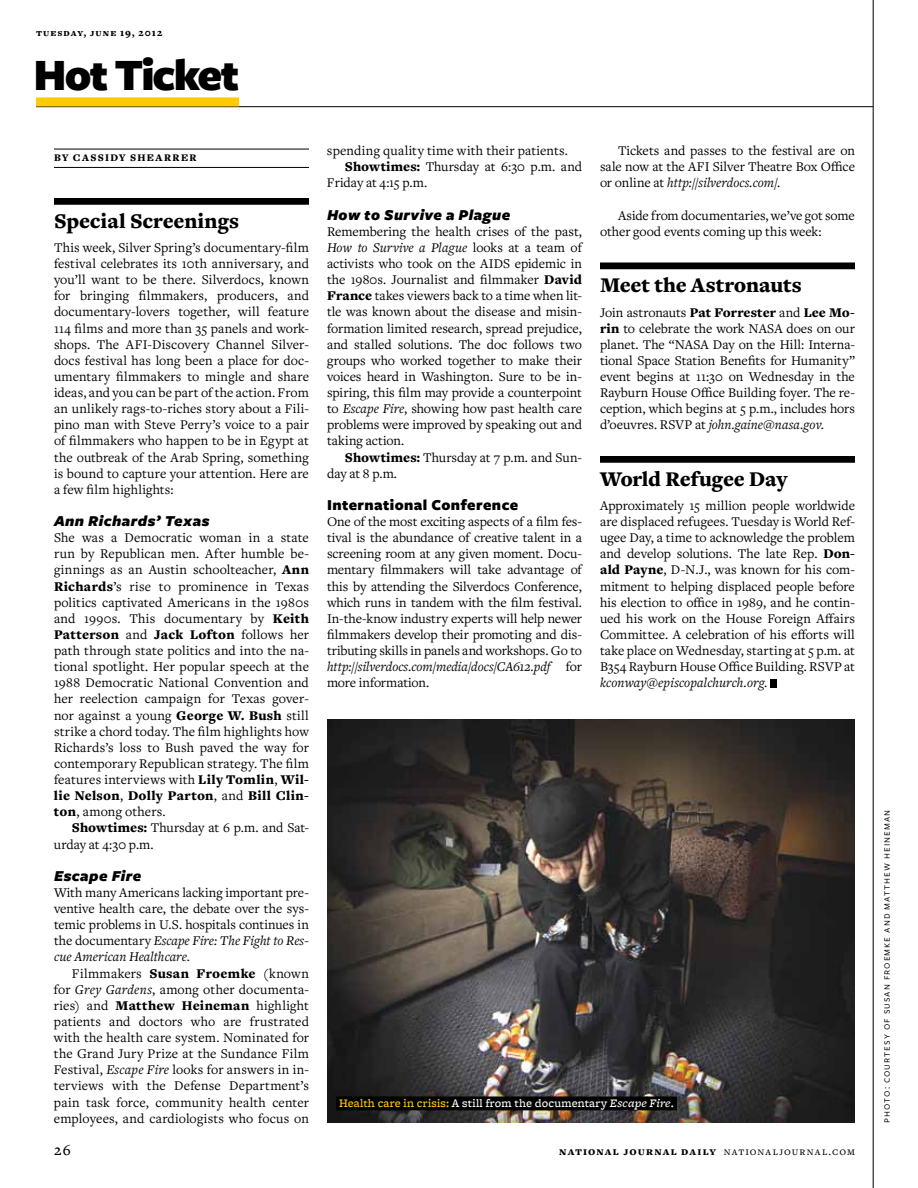
<style>
.page{position:relative;width:918px;height:1188px;background:#fff}
.page>*{position:absolute;margin:0;border:0;box-sizing:border-box;transform-origin:0 0}
.t1{font:900 46.5px "Freight Sans Pro";letter-spacing:-.04em;color:#000}
.t2{font:900 21.75px "Freight Text Pro";letter-spacing:-.005em;color:#000}
.t3{font:italic 900 15.75px "Freight Sans Pro";letter-spacing:.03em;color:#000}
.t4{font:900 15.75px "Freight Sans Pro";letter-spacing:.025em;color:#000}
.t5{font:500 15.75px "Freight Text Pro";color:#000}
.t6{font:13.8px/16px "Freight Text Pro";color:#000;text-align:justify}
.t7{font:500 12px "Freight Micro Pro";letter-spacing:.015em;color:#fff}
.t8{font:900 12px "Freight Text Pro";letter-spacing:.09em;color:#000}
.t9{font:11.25px "Freight Sans Pro";letter-spacing:.09em;color:#000}
.t10{font:900 10.5px "Freight Text Pro";letter-spacing:.105em;color:#000}
.t11{font:900 10.5px "Freight Text Pro";letter-spacing:.13em;color:#000}
.s1{font-weight:900}
.s2{font-style:italic}
.s3{color:#ffcb05}
.s4{font-weight:400}
</style>
<div class="page">
<hr style="left:36px;top:106px;width:837px;height:1px;background:#000">
<hr style="left:873px;top:0;width:1px;height:1188px;background:#000">
<div style="left:36px;top:97px;width:203px;height:9px;background:#ffcb05"></div>
<div style="left:600px;top:262px;width:255px;height:7px;background:#000"></div>
<div style="left:600px;top:456px;width:255px;height:7px;background:#000"></div>
<div style="left:770px;top:679px;width:7px;height:8px;background:#000"></div>
<hr style="left:54px;top:149px;width:255px;height:1px;background:#000">
<hr style="left:54px;top:167px;width:255px;height:1px;background:#000">
<div style="left:54px;top:198px;width:255px;height:7px;background:#000"></div>
<img style="left:327px;top:720px;width:528px;height:403px">
<div style="left:336px;top:1096px;width:341px;height:14px;background:#000"></div>
<p class="t10" style="left:36px;top:26px;width:128px">Tuesday, June 19, 2012</p>
<h1 class="t1" style="left:33px;top:42px;width:207px">Hot Ticket</h1>
<p class="t11" style="left:54px;top:151px;width:111px">By Cassidy Shearr</p>
<p class="t10" style="left:181px;top:151px;width:15px">er</p>
<h2 class="t2" style="left:54px;top:206px;width:187px">Special Screenings</h2>
<p class="t6" style="left:54px;top:239px;width:257px">This week, Silver Spring’s documentary-film festival celebrates its 10th anniversary, and you’ll want to be there. Silverdocs, known for bringing filmmakers, producers, and documentary-lovers together, will feature 114 films and more than 35 panels and work&shy;shops. The AFI-Discovery Channel Silver&shy;docs festival has long been a place for doc&shy;umentary filmmakers to mingle and share ideas, and you can be part of the action. From an unlikely rags-to-riches story about a Fili&shy;pino man with Steve Perry’s voice to a pair of filmmakers who happen to be in Egypt at the outbreak of the Arab Spring, something is bound to capture your attention. Here are a few film highlights:</p>
<p class="t3" style="left:54px;top:510px;width:157px">Ann Richards’ Texas</p>
<p class="t6" style="left:54px;top:529px;width:257px">She was a Democratic woman in a state run by Republican men. After humble be&shy;ginnings as an Austin schoolteacher, <span class="s1">Ann Richards</span>’s rise to prominence in Texas politics captivated Americans in the 1980s and 1990s. This documentary by <span class="s1">Keith Patterson</span> and <span class="s1">Jack Lofton</span> follows her path through state politics and into the na&shy;tional spotlight. Her popular speech at the 1988 Democratic National Convention and her reelection campaign for Texas gover&shy;nor against a young <span class="s1">George W. Bush</span> still strike a chord today. The film highlights how Richards’s loss to Bush paved the way for contemporary Republican strategy. The film features interviews with <span class="s1">Lily Tomlin</span>, <span class="s1">Wil&shy;lie Nelson</span>, <span class="s1">Dolly Parton</span>, and <span class="s1">Bill Clin&shy;ton</span>, among others.</p>
<p class="t6" style="left:54px;top:820px;width:256px;text-indent:18px"><span class="s1">Showtimes:</span> Thursday at 6 p.m. and Sat&shy;urday at 4:30 p.m.</p>
<p class="t3" style="left:54px;top:865px;width:89px">Escape Fire</p>
<p class="t6" style="left:54px;top:884px;width:256px">With many Americans lacking important pre&shy;ventive health care, the debate over the sys&shy;temic problems in U.S. hospitals continues in the documentary <span class="s2">Escape Fire: The Fight to Res&shy;cue American Healthcare</span>.</p>
<p class="t6" style="left:54px;top:965px;width:257px;text-indent:18px">Filmmakers <span class="s1">Susan Froemke</span> (known for <span class="s2">Grey Gardens</span>, among other documenta&shy;ries) and <span class="s1">Matthew Heineman</span> highlight patients and doctors who are frustrated with the health care system. Nominated for the Grand Jury Prize at the Sundance Film Festival, <span class="s2">Escape Fire</span> looks for answers in in&shy;terviews with the Defense Department’s pain task force, community health center employees, and cardiologists who focus on</p>
<p class="t6" style="left:327px;top:142px;width:242px">spending quality time with their patients.</p>
<p class="t6" style="left:345px;top:158px;width:239px"><span class="s1">Showtimes:</span> Thursday at 6:30 p.m. and</p>
<p class="t6" style="left:327px;top:175px;width:102px">Friday at 4:15 p.m.</p>
<p class="t3" style="left:327px;top:204px;width:185px">How to Survive a Plague</p>
<p class="t6" style="left:327px;top:223px;width:257px">Remembering the health crises of the past, <span class="s2">How to Survive a Plague</span> looks at a team of activists who took on the AIDS epidemic in the 1980s. Journalist and filmmaker <span class="s1">David France</span> takes viewers back to a time when lit&shy;tle was known about the disease and misin&shy;formation limited research, spread prejudice, and stalled solutions. The doc follows two groups who worked together to make their voices heard in Washington. Sure to be in&shy;spiring, this film may provide a counterpoint to <span class="s2">Escape Fire</span>, showing how past health care problems were improved by speaking out and taking action.</p>
<p class="t6" style="left:327px;top:449px;width:256px;text-indent:18px"><span class="s1">Showtimes:</span> Thursday at 7 p.m. and Sun&shy;day at 8 p.m.</p>
<p class="t4" style="left:327px;top:494px;width:193px">International Conference</p>
<p class="t6" style="left:327px;top:513px;width:257px">One of the most exciting aspects of a film fes&shy;tival is the abundance of creative talent in a screening room at any given moment. Docu&shy;mentary filmmakers will take advantage of this by attending the Silverdocs Conference, which runs in tandem with the film festival.<br>In-the-know industry experts will help newer filmmakers develop their promoting and dis&shy;tributing skills in panels and workshops. Go to <span class="s2">http://silverdocs.com/media/docs/CA612.pdf</span> for more information.</p>
<p class="t6" style="left:600px;top:142px;width:257px;text-indent:18px">Tickets and passes to the festival are on sale now at the AFI Silver Theatre Box Office or online at <span class="s2">http://silverdocs.com/</span>.</p>
<p class="t6" style="left:600px;top:207px;width:256px;text-indent:18px">Aside from documentaries, we’ve got some other good events coming up this week:</p>
<h2 class="t2" style="left:600px;top:270px;width:203px">Meet the Astronauts</h2>
<p class="t6" style="left:600px;top:304px;width:256px">Join astronauts <span class="s1">Pat Forrester</span> and <span class="s1">Lee Mo&shy;rin</span> to celebrate the work NASA does on our planet. The “NASA Day on the Hill: Interna&shy;tional Space Station Benefits for Humanity” event begins at 11:30 on Wednesday in the Rayburn House Office Building foyer. The re&shy;ception, which begins at 5 p.m., includes hors d’oeuvres. RSVP at <span class="s2">john.gaine@nasa.gov</span>.</p>
<h2 class="t2" style="left:600px;top:464px;width:190px">World Refugee Day</h2>
<p class="t6" style="left:600px;top:497px;width:257px">Approximately 15 million people worldwide are displaced refugees. Tuesday is World Ref&shy;ugee Day, a time to acknowledge the problem and develop solutions. The late Rep. <span class="s1">Don&shy;ald Payne</span>, D-N.J., was known for his com&shy;mitment to helping displaced people before his election to office in 1989, and he contin&shy;ued his work on the House Foreign Affairs Committee. A celebration of his efforts will take place on Wednesday, starting at 5 p.m. at B354 Rayburn House Office Building. RSVP at <span class="s2">kconway@episcopalchurch.org</span>.</p>
<p class="t7" style="left:339px;top:1094px;width:336px"><span class="s3">Health care in crisis:</span> A still from the documentary <span class="s2">Escape Fire</span>.</p>
<p class="t5" style="left:54px;top:1140px;width:18px">26</p>
<p class="t8" style="left:559px;top:1143px;width:297px">national journal daily <span class="s4">nationaljournal.com</span></p>
<p class="t9" style="left:879px;top:1123px;width:315px;rotate:-90deg">photo: Courtesy of Susan Froemke and Matthew Heineman</p>
</div>
